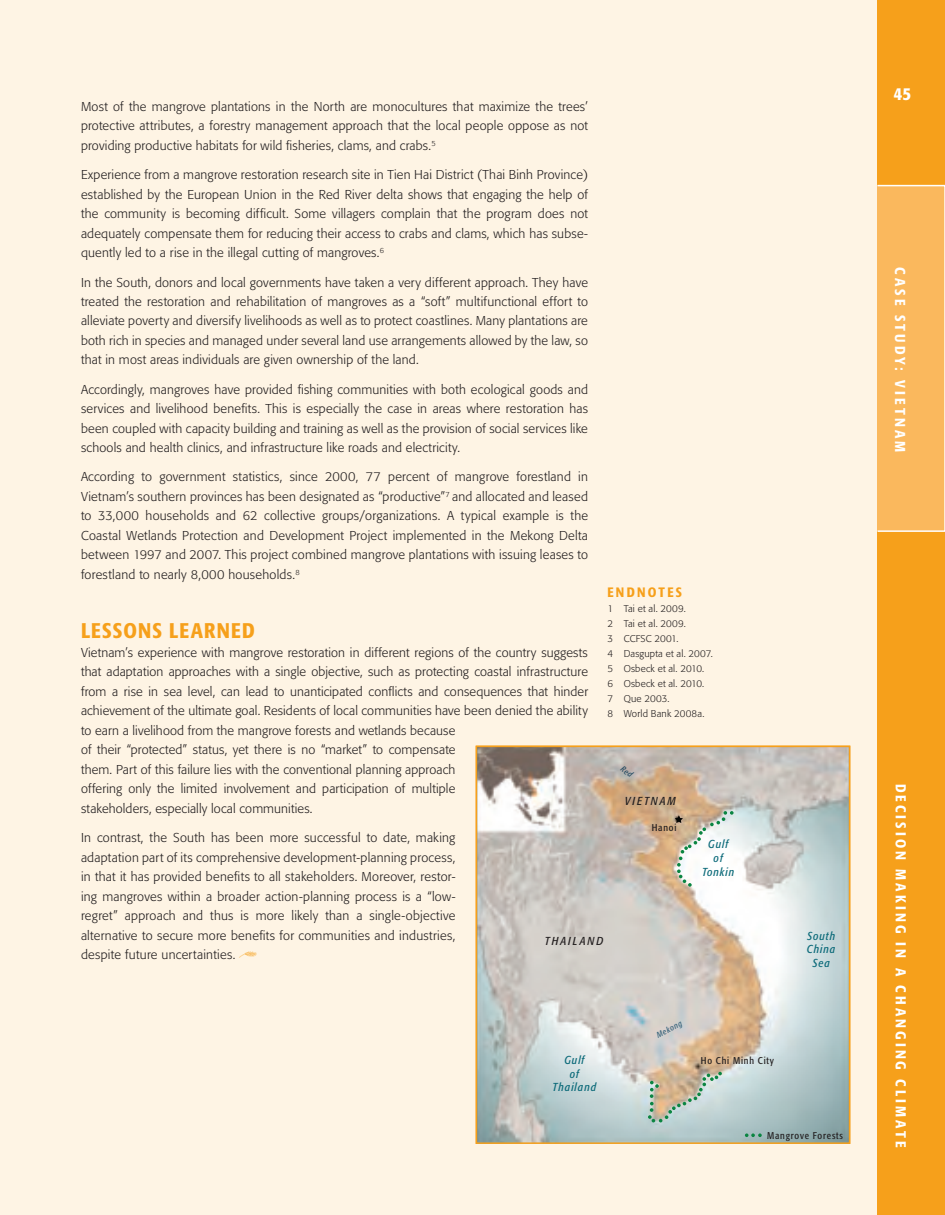
<style>
.page{position:relative;width:945px;height:1215px;background:#fff}
.page>*{position:absolute;margin:0;border:0;box-sizing:border-box;transform-origin:0 0}
.t1{font:500 condensed 21px "Formata";letter-spacing:.06em;color:#f6a01b}
.t2{font:500 condensed 18px "Formata";color:#fff}
.t3{font:500 condensed 14.25px "Formata";letter-spacing:.22em;color:#fff}
.t4{font:500 condensed 13.5px "Formata";letter-spacing:.165em;color:#f6a01b}
.t5{font:300 12.75px/19.5px "Formata";letter-spacing:.01em;color:#231f20;text-align:justify}
.t6{font:italic condensed 11.4px/13.8px "Formata";letter-spacing:.08em;color:#0d6b7a;text-align:center}
.t7{font:italic condensed 11.4px "Formata";letter-spacing:.17em;color:#231f20}
.t8{font:300 9.75px/15px "Formata";letter-spacing:.015em;color:#231f20}
.t9{font:condensed 9.75px "Formata";letter-spacing:.08em;color:#231f20}
.t10{font:italic condensed 8.1px "Formata";color:#36627a}
</style>
<div class="page">
<div style="left:14px;top:0;width:931px;height:1215px;background:#fef4e4"></div>
<div style="left:0;top:0;width:14px;height:1215px;background:#fef4e4"></div>
<div style="left:878px;top:0;width:67px;height:1215px;background:#f6a01b"></div>
<div style="left:878px;top:186px;width:67px;height:345px;background:#fab85d"></div>
<div style="left:877px;top:185px;width:68px;height:347px;border:2px solid #fff"></div>
<img style="left:479px;top:749px;width:368px;height:392px">
<svg style="left:745px;top:1133px;width:17px;height:4px"></svg>
<svg style="left:648px;top:1072px;width:74px;height:50px;background:#bfc2b0"></svg>
<svg style="left:675px;top:811px;width:59px;height:76px;background:#e1dfd4"></svg>
<div style="left:476px;top:746px;width:374px;height:398px;border:2px solid #f6a01b"></div>
<svg style="left:239px;top:951px;width:18px;height:7px"></svg>
<svg style="left:620px;top:765px;width:14px;height:13px"></svg>
<p class="t5" style="left:81px;top:97px;width:509px">Most of the mangrove plantations in the North are monocultures that maximize the trees’ protective attributes, a forestry management approach that the local people oppose as not providing productive habitats for wild fisheries, clams, and crabs.<sup>5</sup></p>
<p class="t5" style="left:81px;top:165px;width:509px">Experience from a mangrove restoration research site in Tien Hai District (Thai Binh Province) established by the European Union in the Red River delta shows that engaging the help of the community is becoming difficult. Some villagers complain that the program does not adequately compensate them for reducing their access to crabs and clams, which has subse&shy;quently led to a rise in the illegal cutting of mangroves.<sup>6</sup></p>
<p class="t5" style="left:81px;top:272px;width:509px">In the South, donors and local governments have taken a very different approach. They have treated the restoration and rehabilitation of mangroves as a “soft” multifunctional effort to alleviate poverty and diversify livelihoods as well as to protect coastlines. Many plantations are both rich in species and managed under several land use arrangements allowed by the law, so that in most areas individuals are given ownership of the land.</p>
<p class="t5" style="left:81px;top:380px;width:509px">Accordingly, mangroves have provided fishing communities with both ecological goods and services and livelihood benefits. This is especially the case in areas where restoration has been coupled with capacity building and training as well as the provision of social services like schools and health clinics, and infrastructure like roads and electricity.</p>
<p class="t5" style="left:81px;top:467px;width:509px">According to government statistics, since 2000, 77 percent of mangrove forestland in Vietnam’s southern provinces has been designated as “productive”<sup>7</sup> and allocated and leased to 33,000 households and 62 collective groups/organizations. A typical example is the Coastal Wetlands Protection and Development Project implemented in the Mekong Delta between 1997 and 2007. This project combined mangrove plantations with issuing leases to forestland to nearly 8,000 households.<sup>8</sup></p>
<p class="t4" style="left:608px;top:584px;width:76px">ENDNOTES</p>
<p class="t8" style="left:608px;top:601px;width:107px">1 Tai et al. 2009.<br>2 Tai et al. 2009.<br>3 CCFSC 2001.<br>4 Dasgupta et al. 2007.<br>5 Osbeck et al. 2010.<br>6 Osbeck et al. 2010.<br>7 Que 2003.<br>8 World Bank 2008a.</p>
<h1 class="t1" style="left:81px;top:617px;width:175px">LESSONS LEARNED</h1>
<p class="t5" style="left:81px;top:643px;width:509px;text-align:left">Vietnam’s experience with mangrove restoration in different regions of the country suggests that adaptation approaches with a single objective, such as protecting coastal infrastructure from a rise in sea level, can lead to unanticipated conflicts and consequences that hinder achievement of the ultimate goal. Residents of local communities have been denied the ability to earn a livelihood from the mangrove forests and wetlands because<br>of their “protected” status, yet there is no “market” to compensate<br>them. Part of this failure lies with the conventional planning approach<br>offering only the limited involvement and participation of multiple<br>stakeholders, especially local communities.</p>
<p class="t5" style="left:81px;top:828px;width:376px">In contrast, the South has been more successful to date, making adaptation part of its comprehensive development-planning process, in that it has provided benefits to all stakeholders. Moreover, restor&shy;ing mangroves within a broader action-planning process is a “low&shy;regret” approach and thus is more likely than a single-objective alternative to secure more benefits for communities and industries, despite future uncertainties.</p>
<p class="t7" style="left:625px;top:794px;width:53px">VIETNAM</p>
<p class="t9" style="left:652px;top:822px;width:26px">Hanoi</p>
<p class="t6" style="left:702px;top:837px;width:34px">Gulf of<br>Tonkin</p>
<p class="t7" style="left:545px;top:934px;width:60px">THAILAND</p>
<p class="t6" style="left:553px;top:1053px;width:45px">Gulf<br>of<br>Thailand</p>
<p class="t10" style="left:655px;top:1031px;width:29px;rotate:-28deg">Mekong</p>
<p class="t9" style="left:701px;top:1055px;width:75px">Ho Chi Minh City</p>
<p class="t6" style="left:807px;top:929px;width:30px">South<br>China<br>Sea</p>
<p class="t9" style="left:767px;top:1130px;width:77px">Mangrove Forests</p>
<h2 class="t2" style="left:894px;top:82px;width:19px">45</h2>
<p class="t3" style="left:909px;top:267px;width:187px;rotate:90deg">C ASE STUDY: VIETNAM</p>
<p class="t3" style="left:909px;top:784px;width:365px;rotate:90deg">DEC ISION MAKING IN A C HANGING C LIMATE</p>
</div>
